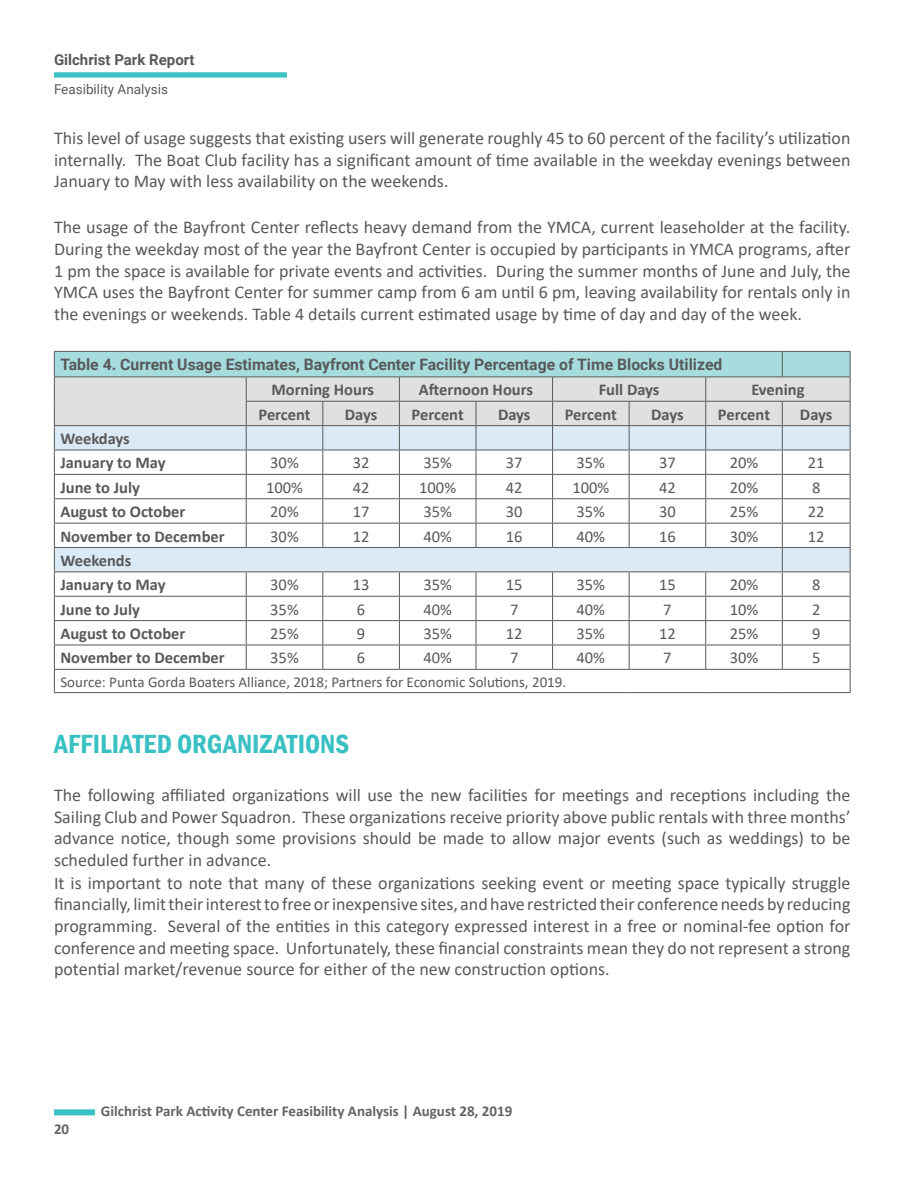
<style>
.page{position:relative;width:918px;height:1188px;background:#fff}
.page>*{position:absolute;margin:0;border:0;box-sizing:border-box;transform-origin:0 0}
.t1{font:600 condensed 27px "Franklin Gothic";letter-spacing:.01em;color:#39c0c3}
.t2{font:18px/21.6px "Calibri";color:#58595b;text-align:justify}
.t3{font:700 16.5px "Calibri";color:#58595b}
.t4{font:16.5px "Calibri";color:#58595b}
.t5{font:700 15.75px "Roboto";color:#58595b}
.t6{font:15px "Calibri";color:#58595b}
.t7{font:700 15px "Calibri";color:#636466}
.t8{font:700 15px "Roboto";color:#58595b}
.t9{font:13.5px "Roboto";color:#58595b}
</style>
<div class="page">
<div style="left:54px;top:1109px;width:41px;height:6px;background:#39c0c3"></div>
<div style="left:54px;top:72px;width:233px;height:6px;background:#39c0c3"></div>
<hr style="left:54px;top:692px;width:192px;height:1px;background:#58595b">
<hr style="left:246px;top:692px;width:77px;height:1px;background:#58595b">
<hr style="left:323px;top:692px;width:76px;height:1px;background:#58595b">
<hr style="left:399px;top:692px;width:77px;height:1px;background:#58595b">
<hr style="left:476px;top:692px;width:77px;height:1px;background:#58595b">
<hr style="left:553px;top:692px;width:76px;height:1px;background:#58595b">
<hr style="left:629px;top:692px;width:77px;height:1px;background:#58595b">
<hr style="left:706px;top:692px;width:76px;height:1px;background:#58595b">
<hr style="left:782px;top:692px;width:68px;height:1px;background:#58595b">
<svg style="left:54px;top:351px;width:797px;height:341px"></svg>
<p class="t8" style="left:54px;top:49px;width:142px">Gilchrist Park Report</p>
<p class="t9" style="left:54px;top:80px;width:116px">Feasibility Analysis</p>
<p class="t2" style="left:54px;top:127px;width:798px">This level of usage suggests that existing users will generate roughly 45 to 60 percent of the facility’s utilization internally. The Boat Club facility has a significant amount of time available in the weekday evenings between January to May with less availability on the weekends.</p>
<p class="t2" style="left:54px;top:216px;width:798px">The usage of the Bayfront Center reflects heavy demand from the YMCA, current leaseholder at the facility.<br>During the weekday most of the year the Bayfront Center is occupied by participants in YMCA programs, after 1 pm the space is available for private events and activities. During the summer months of June and July, the YMCA uses the Bayfront Center for summer camp from 6 am until 6 pm, leaving availability for rentals only in the evenings or weekends. Table 4 details current estimated usage by time of day and day of the week.</p>
<p class="t5" style="left:60px;top:353px;width:664px">Table 4. Current Usage Estimates, Bayfront Center Facility Percentage of Time Blocks Utilized</p>
<p class="t3" style="left:271px;top:378px;width:104px">Morning Hours</p>
<p class="t3" style="left:419px;top:378px;width:116px">Afternoon Hours</p>
<p class="t3" style="left:599px;top:378px;width:62px">Full Days</p>
<p class="t3" style="left:751px;top:378px;width:55px">Evening</p>
<p class="t3" style="left:258px;top:402px;width:54px">Percent</p>
<p class="t3" style="left:345px;top:402px;width:34px">Days</p>
<p class="t3" style="left:412px;top:402px;width:54px">Percent</p>
<p class="t3" style="left:498px;top:402px;width:34px">Days</p>
<p class="t3" style="left:565px;top:402px;width:54px">Percent</p>
<p class="t3" style="left:651px;top:402px;width:34px">Days</p>
<p class="t3" style="left:718px;top:402px;width:54px">Percent</p>
<p class="t3" style="left:800px;top:402px;width:34px">Days</p>
<p class="t3" style="left:60px;top:427px;width:71px">Weekdays</p>
<p class="t3" style="left:60px;top:451px;width:107px">January to May</p>
<p class="t4" style="left:270px;top:451px;width:30px">30%</p>
<p class="t4" style="left:353px;top:451px;width:18px">32</p>
<p class="t4" style="left:423px;top:451px;width:30px">35%</p>
<p class="t4" style="left:506px;top:451px;width:18px">37</p>
<p class="t4" style="left:577px;top:451px;width:30px">35%</p>
<p class="t4" style="left:659px;top:451px;width:18px">37</p>
<p class="t4" style="left:730px;top:451px;width:30px">20%</p>
<p class="t4" style="left:808px;top:451px;width:18px">21</p>
<p class="t3" style="left:60px;top:476px;width:81px">June to July</p>
<p class="t4" style="left:266px;top:476px;width:38px">100%</p>
<p class="t4" style="left:353px;top:476px;width:18px">42</p>
<p class="t4" style="left:419px;top:476px;width:38px">100%</p>
<p class="t4" style="left:506px;top:476px;width:18px">42</p>
<p class="t4" style="left:572px;top:476px;width:38px">100%</p>
<p class="t4" style="left:659px;top:476px;width:18px">42</p>
<p class="t4" style="left:730px;top:476px;width:30px">20%</p>
<p class="t4" style="left:812px;top:476px;width:10px">8</p>
<p class="t3" style="left:60px;top:500px;width:127px">August to October</p>
<p class="t4" style="left:270px;top:500px;width:30px">20%</p>
<p class="t4" style="left:353px;top:500px;width:18px">17</p>
<p class="t4" style="left:423px;top:500px;width:30px">35%</p>
<p class="t4" style="left:506px;top:500px;width:18px">30</p>
<p class="t4" style="left:577px;top:500px;width:30px">35%</p>
<p class="t4" style="left:659px;top:500px;width:18px">30</p>
<p class="t4" style="left:730px;top:500px;width:30px">25%</p>
<p class="t4" style="left:808px;top:500px;width:18px">22</p>
<p class="t3" style="left:60px;top:524px;width:166px">November to December</p>
<p class="t4" style="left:270px;top:525px;width:30px">30%</p>
<p class="t4" style="left:353px;top:525px;width:18px">12</p>
<p class="t4" style="left:423px;top:525px;width:30px">40%</p>
<p class="t4" style="left:506px;top:525px;width:18px">16</p>
<p class="t4" style="left:577px;top:525px;width:30px">40%</p>
<p class="t4" style="left:659px;top:525px;width:18px">16</p>
<p class="t4" style="left:730px;top:525px;width:30px">30%</p>
<p class="t4" style="left:808px;top:525px;width:18px">12</p>
<p class="t3" style="left:60px;top:549px;width:73px">Weekends</p>
<p class="t3" style="left:60px;top:573px;width:107px">January to May</p>
<p class="t4" style="left:270px;top:573px;width:30px">30%</p>
<p class="t4" style="left:353px;top:573px;width:18px">13</p>
<p class="t4" style="left:423px;top:573px;width:30px">35%</p>
<p class="t4" style="left:506px;top:573px;width:18px">15</p>
<p class="t4" style="left:577px;top:573px;width:30px">35%</p>
<p class="t4" style="left:659px;top:573px;width:18px">15</p>
<p class="t4" style="left:730px;top:573px;width:30px">20%</p>
<p class="t4" style="left:812px;top:573px;width:10px">8</p>
<p class="t3" style="left:60px;top:597px;width:81px">June to July</p>
<p class="t4" style="left:270px;top:598px;width:30px">35%</p>
<p class="t4" style="left:357px;top:598px;width:10px">6</p>
<p class="t4" style="left:423px;top:598px;width:30px">40%</p>
<p class="t4" style="left:510px;top:598px;width:10px">7</p>
<p class="t4" style="left:577px;top:598px;width:30px">40%</p>
<p class="t4" style="left:663px;top:598px;width:10px">7</p>
<p class="t4" style="left:730px;top:598px;width:30px">10%</p>
<p class="t4" style="left:812px;top:598px;width:10px">2</p>
<p class="t3" style="left:60px;top:622px;width:127px">August to October</p>
<p class="t4" style="left:270px;top:622px;width:30px">25%</p>
<p class="t4" style="left:357px;top:622px;width:10px">9</p>
<p class="t4" style="left:423px;top:622px;width:30px">35%</p>
<p class="t4" style="left:506px;top:622px;width:18px">12</p>
<p class="t4" style="left:577px;top:622px;width:30px">35%</p>
<p class="t4" style="left:659px;top:622px;width:18px">12</p>
<p class="t4" style="left:730px;top:622px;width:30px">25%</p>
<p class="t4" style="left:812px;top:622px;width:10px">9</p>
<p class="t3" style="left:60px;top:646px;width:166px">November to December</p>
<p class="t4" style="left:270px;top:646px;width:30px">35%</p>
<p class="t4" style="left:357px;top:646px;width:10px">6</p>
<p class="t4" style="left:423px;top:646px;width:30px">40%</p>
<p class="t4" style="left:510px;top:646px;width:10px">7</p>
<p class="t4" style="left:577px;top:646px;width:30px">40%</p>
<p class="t4" style="left:663px;top:646px;width:10px">7</p>
<p class="t4" style="left:730px;top:646px;width:30px">30%</p>
<p class="t4" style="left:812px;top:646px;width:10px">5</p>
<p class="t6" style="left:60px;top:671px;width:507px">Source: Punta Gorda Boaters Alliance, 2018; Partners for Economic Solutions, 2019.</p>
<p class="t1" style="left:54px;top:726px;width:297px">AFFILIATED ORGANIZATIONS</p>
<p class="t2" style="left:54px;top:784px;width:798px">The following affiliated organizations will use the new facilities for meetings and receptions including the Sailing Club and Power Squadron. These organizations receive priority above public rentals with three months’ advance notice, though some provisions should be made to allow major events (such as weddings) to be scheduled further in advance.</p>
<p class="t2" style="left:54px;top:872px;width:798px">It is important to note that many of these organizations seeking event or meeting space typically struggle financially, limit their interest to free or inexpensive sites, and have restricted their conference needs by reducing programming. Several of the entities in this category expressed interest in a free or nominal-fee option for conference and meeting space. Unfortunately, these financial constraints mean they do not represent a strong potential market/revenue source for either of the new construction options.</p>
<p class="t7" style="left:54px;top:1118px;width:17px">20</p>
<p class="t7" style="left:101px;top:1100px;width:413px">Gilchrist Park Activity Center Feasibility Analysis | August 28, 2019</p>
</div>
